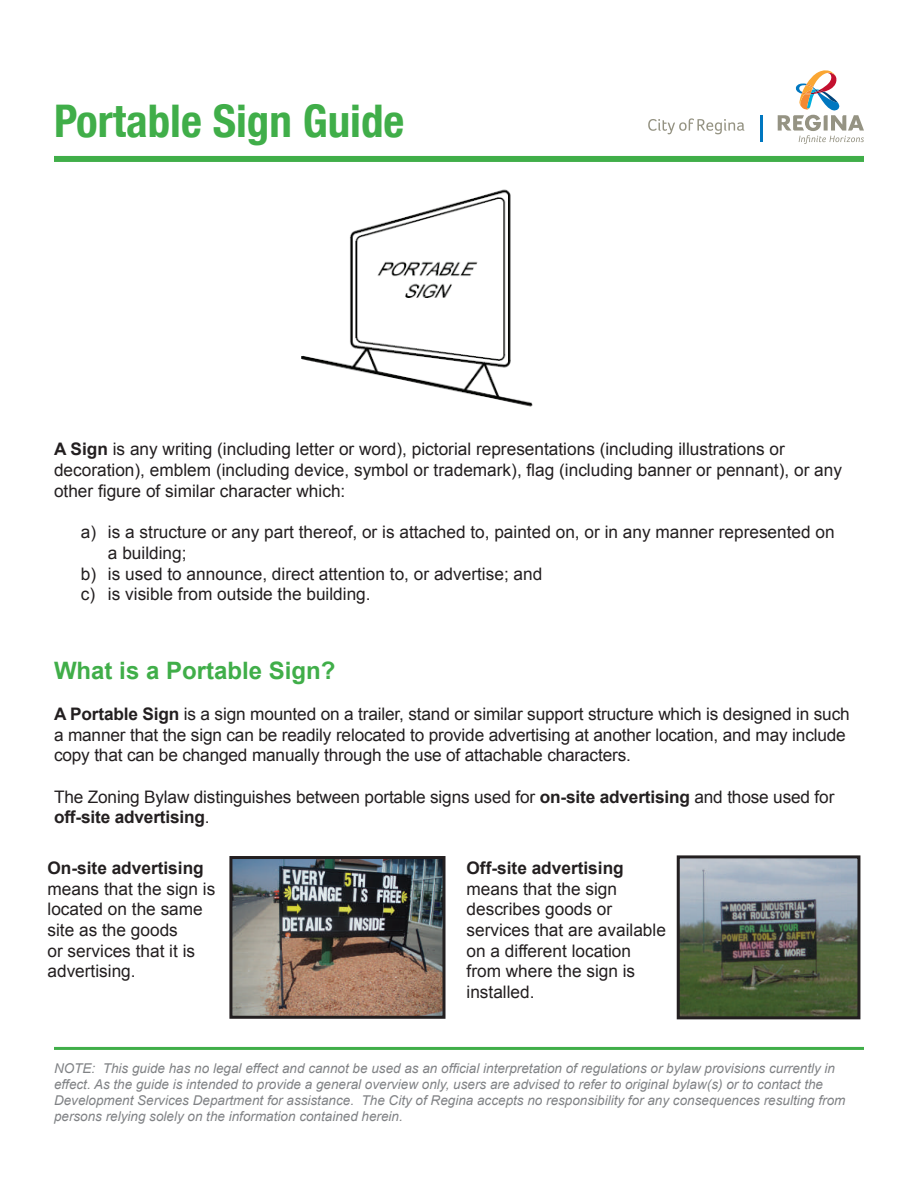
<style>
.page{position:relative;width:918px;height:1188px;background:#fff}
.page>*{position:absolute;margin:0;border:0;box-sizing:border-box;transform-origin:0 0}
.t1{font:700 condensed 45px "Helvetica Neue LT Com";color:#40ae49}
.t2{font:700 24px "Arial";color:#40ae49}
.t3{font:17.25px/20.7px "Arial";color:#231f20}
.t4{font:700 17.25px "Arial";color:#231f20}
.t5{font:italic 13.5px/16.2px "Arial";color:#808285}
.s1{font-weight:700}
</style>
<div class="page">
<div style="left:54px;top:156px;width:810px;height:6px;background:#40ae49"></div>
<svg style="left:648px;top:118px;width:96px;height:16px"></svg>
<hr style="left:760px;top:115px;width:3px;height:27px;background:#0077c0">
<svg style="left:778px;top:70px;width:86px;height:74px"></svg>
<img style="left:301px;top:189px;width:232px;height:218px">
<hr style="left:54px;top:1047px;width:810px;height:3px;background:#40ae49">
<img style="left:233px;top:860px;width:209px;height:155px">
<div style="left:229px;top:856px;width:217px;height:163px;border:3px solid #231f20"></div>
<img style="left:681px;top:859px;width:175px;height:156px">
<div style="left:677px;top:855px;width:183px;height:164px;border:3px solid #231f20"></div>
<h1 class="t1" style="left:54px;top:94px;width:352px">Portable Sign Guide</h1>
<p class="t3" style="left:54px;top:439px;width:790px"><span class="s1">A Sign</span> is any writing (including letter or word), pictorial representations (including illustrations or decoration), emblem (including device, symbol or trademark), flag (including banner or pennant), or any other figure of similar character which:</p>
<p class="t3" style="left:81px;top:522px;width:755px">a) is a structure or any part thereof, or is attached to, painted on, or in any manner represented on</p>
<p class="t3" style="left:108px;top:543px;width:80px">a building;</p>
<p class="t3" style="left:81px;top:563px;width:463px">b) is used to announce, direct attention to, or advertise; and</p>
<p class="t3" style="left:81px;top:584px;width:291px">c) is visible from outside the building.</p>
<h2 class="t2" style="left:54px;top:654px;width:283px">What is a Portable Sign?</h2>
<p class="t3" style="left:54px;top:704px;width:797px"><span class="s1">A Portable Sign</span> is a sign mounted on a trailer, stand or similar support structure which is designed in such a manner that the sign can be readily relocated to provide advertising at another location, and may include copy that can be changed manually through the use of attachable characters.</p>
<p class="t3" style="left:54px;top:787px;width:782px">The Zoning Bylaw distinguishes between portable signs used for <span class="s1">on-site advertising</span> and those used for <span class="s1">off-site advertising</span>.</p>
<p class="t4" style="left:48px;top:856px;width:158px">On-site advertising</p>
<p class="t3" style="left:48px;top:878px;width:169px">means that the sign is located on the same site as the goods<br>or services that it is advertising.</p>
<p class="t4" style="left:467px;top:856px;width:159px">Off-site advertising</p>
<p class="t3" style="left:467px;top:878px;width:201px">means that the sign describes goods or services that are available on a different location from where the sign is installed.</p>
<p class="t5" style="left:54px;top:1060px;width:793px">NOTE: This guide has no legal effect and cannot be used as an official interpretation of regulations or bylaw provisions currently in effect. As the guide is intended to provide a general overview only, users are advised to refer to original bylaw(s) or to contact the Development Services Department for assistance. The City of Regina accepts no responsibility for any consequences resulting from persons relying solely on the information contained herein.</p>
</div>
